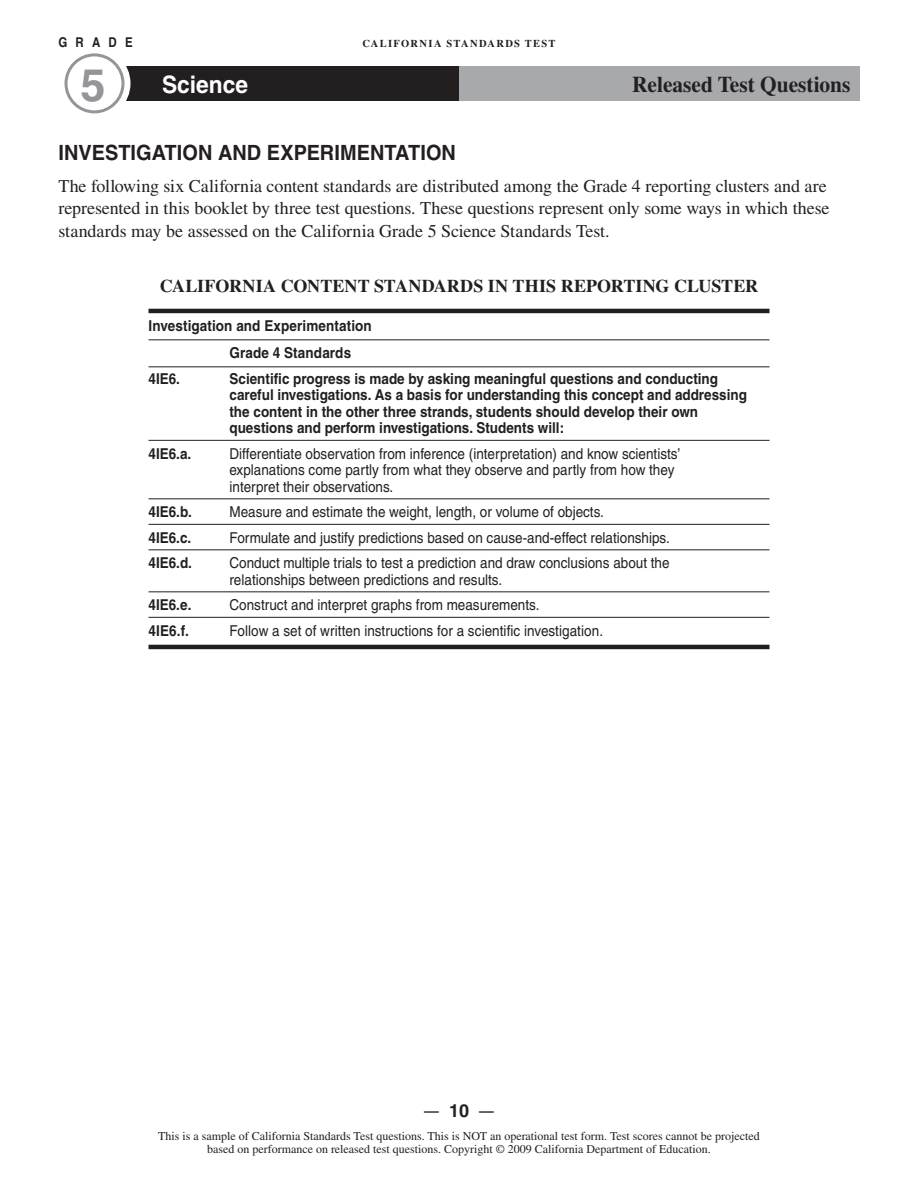
<style>
.page{position:relative;width:918px;height:1188px;background:#fff}
.page>*{position:absolute;margin:0;border:0;box-sizing:border-box;transform-origin:0 0}
.t1{font:700 45px "Helvetica";color:#939598}
.t2{font:700 24px "Helvetica";color:#fff;scale:.95 1}
.t3{font:700 22.5px "Times";color:#231f20;scale:.95 1}
.t4{font:700 21px "Helvetica";color:#231f20;scale:.95 1}
.t5{font:18px/22.5px "Times";letter-spacing:-.005em;color:#231f20}
.t6{font:700 18px "Times";letter-spacing:.005em;color:#231f20}
.t7{font:condensed 18px "Helvetica";color:#231f20}
.t8{font:15px/16.5px "Helvetica";color:#231f20;scale:.9 1}
.t9{font:700 15px/16.5px "Helvetica";color:#231f20;scale:.9 1}
.t10{font:700 13.5px "Helvetica";letter-spacing:.715em;color:#231f20;scale:.85 1}
.t11{font:12px/13.5px "Times";color:#231f20;text-align:center}
.t12{font:700 10.5px "Times";letter-spacing:.125em;color:#231f20}
.s1{font-weight:700;font-stretch:normal}
</style>
<div class="page">
<hr style="left:148px;top:309px;width:622px;height:4px;background:#231f20">
<hr style="left:148px;top:339px;width:622px;height:1px;background:#231f20">
<hr style="left:148px;top:366px;width:622px;height:1px;background:#231f20">
<hr style="left:148px;top:440px;width:622px;height:1px;background:#231f20">
<hr style="left:148px;top:498px;width:622px;height:1px;background:#231f20">
<hr style="left:148px;top:524px;width:622px;height:1px;background:#231f20">
<hr style="left:148px;top:549px;width:622px;height:1px;background:#231f20">
<hr style="left:148px;top:591px;width:622px;height:1px;background:#231f20">
<hr style="left:148px;top:617px;width:622px;height:1px;background:#231f20">
<hr style="left:148px;top:645px;width:622px;height:4px;background:#231f20">
<div style="left:459px;top:66px;width:401px;height:35px;background:#a7a9ac"></div>
<div style="left:63px;top:66px;width:396px;height:35px;background:#231f20"></div>
<svg style="left:60px;top:49px;width:69px;height:69px"></svg>
<div style="left:58px;top:47px;width:72px;height:72px;border:3px solid #fff;border-radius:50%"></div>
<div style="left:66px;top:55px;width:57px;height:57px;background:#fff;border-radius:50%"></div>
<div style="left:64px;top:53px;width:60px;height:60px;border:3px solid #939598;border-radius:50%"></div>
<p class="t10" style="left:58px;top:37px;width:89px">GRADE</p>
<p class="t12" style="left:362px;top:39px;width:195px">CALIFORNIA STANDARDS TEST</p>
<h1 class="t1" style="left:80px;top:68px;width:27px">5</h1>
<h2 class="t2" style="left:162px;top:75px;width:92px">Science</h2>
<h3 class="t3" style="left:632px;top:77px;width:231px">Released Test Questions</h3>
<h3 class="t4" style="left:58px;top:145px;width:420px">INVESTIGATION AND EXPERIMENTATION</h3>
<p class="t5" style="left:58px;top:176px;width:773px">The following six California content standards are distributed among the Grade 4 reporting clusters and are represented in this booklet by three test questions. These questions represent only some ways in which these standards may be assessed on the California Grade 5 Science Standards Test.</p>
<p class="t6" style="left:160px;top:280px;width:600px">CALIFORNIA CONTENT STANDARDS IN THIS REPORTING CLUSTER</p>
<p class="t9" style="left:230px;top:314px;width:160px;line-height:27px;text-indent:-81px">Investigation and Experimentation<br>Grade 4 Standards</p>
<p class="t9" style="left:148px;top:372px;width:37px">4IE6.</p>
<p class="t9" style="left:230px;top:372px;width:576px">Scientific progress is made by asking meaningful questions and conducting careful investigations. As a basis for understanding this concept and addressing the content in the other three strands, students should develop their own questions and perform investigations. Students will:</p>
<p class="t9" style="left:148px;top:447px;width:49px">4IE6.a.</p>
<p class="t8" style="left:229px;top:447px;width:503px">Differentiate observation from inference (interpretation) and know scientists’ explanations come partly from what they observe and partly from how they interpret their observations.</p>
<p class="t9" style="left:148px;top:505px;width:50px">4IE6.b.</p>
<p class="t8" style="left:230px;top:505px;width:418px">Measure and estimate the weight, length, or volume of objects.</p>
<p class="t9" style="left:148px;top:531px;width:49px">4IE6.c.</p>
<p class="t8" style="left:230px;top:531px;width:491px">Formulate and justify predictions based on cause-and-effect relationships.</p>
<p class="t9" style="left:148px;top:556px;width:50px">4IE6.d.</p>
<p class="t8" style="left:230px;top:556px;width:491px">Conduct multiple trials to test a prediction and draw conclusions about the relationships between predictions and results.</p>
<p class="t9" style="left:148px;top:598px;width:49px">4IE6.e.</p>
<p class="t8" style="left:230px;top:598px;width:346px">Construct and interpret graphs from measurements.</p>
<p class="t9" style="left:148px;top:624px;width:46px">4IE6.f.</p>
<p class="t8" style="left:230px;top:624px;width:417px">Follow a set of written instructions for a scientific investigation.</p>
<p class="t7" style="left:424px;top:1104px;width:71px">— <span class="s1">10</span> —</p>
<p class="t11" style="left:158px;top:1130px;width:603px">This is a sample of California Standards Test questions. This is NOT an operational test form. Test scores cannot be projected based on performance on released test questions. Copyright © 2009 California Department of Education.</p>
</div>
